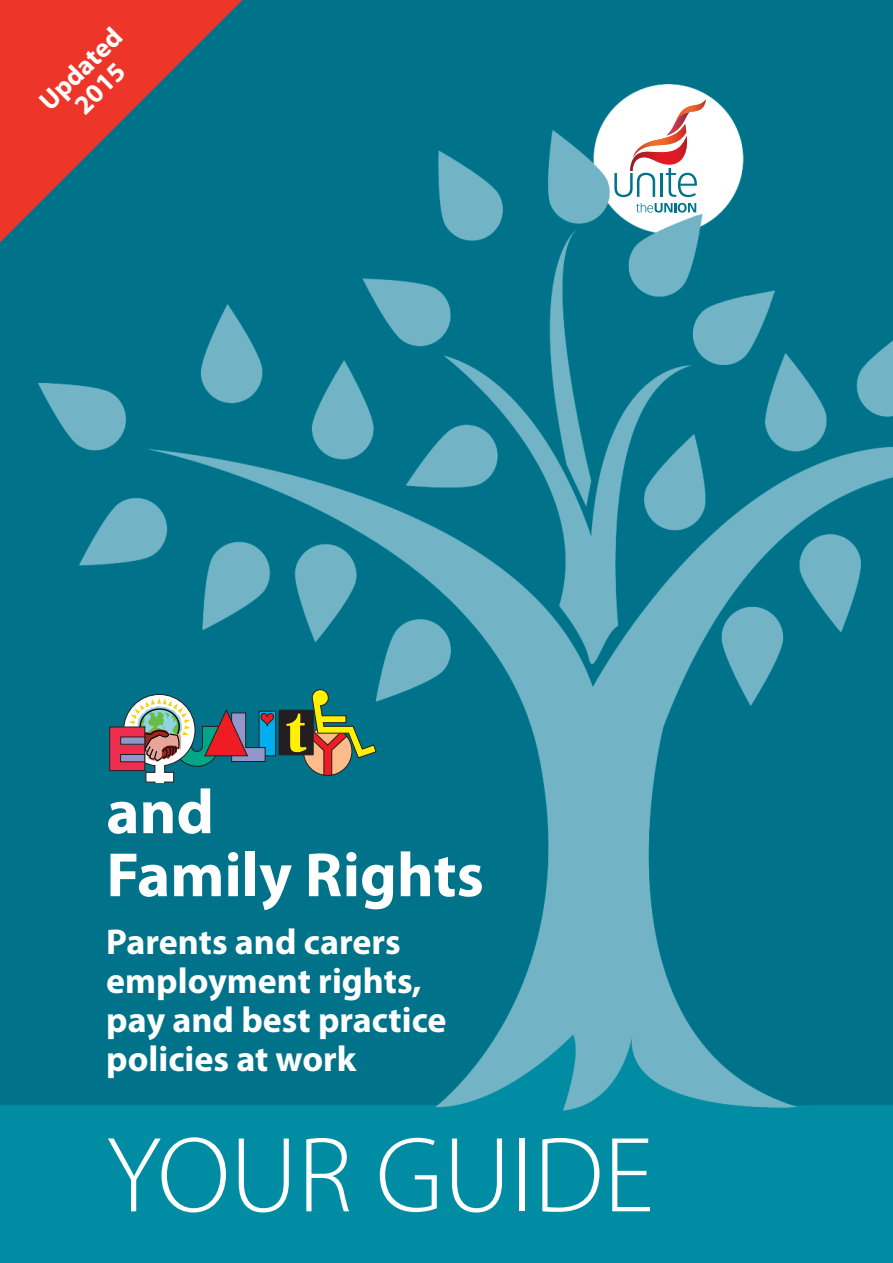
<style>
.page{position:relative;width:893px;height:1263px;background:#fff}
.page>*{position:absolute;margin:0;border:0;box-sizing:border-box;transform-origin:0 0}
.t1{font:300 108px "Myriad Pro";color:#fff}
.t2{font:700 63px/63px "Myriad Pro";color:#fff}
.t3{font:700 36px/39px "Myriad Pro";color:#fff}
.t4{font:700 27px/27px "Myriad Pro";color:#fff;text-align:center}
</style>
<div class="page">
<img style="left:0;top:0;width:893px;height:1263px">
<div style="left:259px;top:711px;width:17px;height:45px;border:1px solid #231f20"></div>
<div style="left:279px;top:710px;width:34px;height:45px;background:#231f20"></div>
<div style="left:279px;top:710px;width:34px;height:45px;border:1px solid #231f20"></div>
<svg style="left:286px;top:689px;width:90px;height:87px;background:#597c5b"></svg>
<svg style="left:123px;top:694px;width:151px;height:88px;background:#55848c"></svg>
<div style="left:110px;top:727px;width:35px;height:44px;background:#ee2e4e"></div>
<div style="left:109px;top:727px;width:36px;height:44px;border:1px solid #231f20"></div>
<div style="left:121px;top:737px;width:24px;height:7px;background:#9396ca"></div>
<div style="left:121px;top:754px;width:24px;height:8px;background:#9396ca"></div>
<div style="left:120px;top:754px;width:25px;height:8px;border:1px solid #231f20"></div>
<svg style="left:636px;top:203px;width:60px;height:10px"></svg>
<svg style="left:614px;top:99px;width:92px;height:98px"></svg>
<img style="left:675px;top:99px;width:31px;height:24px">
<svg style="left:0;top:0;width:255px;height:242px;background:#775359"></svg>
<p class="t4" style="left:36px;top:98px;width:106px;rotate:-45deg">Updated<br>2015</p>
<h2 class="t2" style="left:106px;top:785px;width:379px">and<br>Family Rights</h2>
<p class="t3" style="left:106px;top:925px;width:342px">Parents and carers employment rights, pay and best practice policies at work</p>
<h1 class="t1" style="left:106px;top:1134px;width:549px">YOUR GUIDE</h1>
</div>
